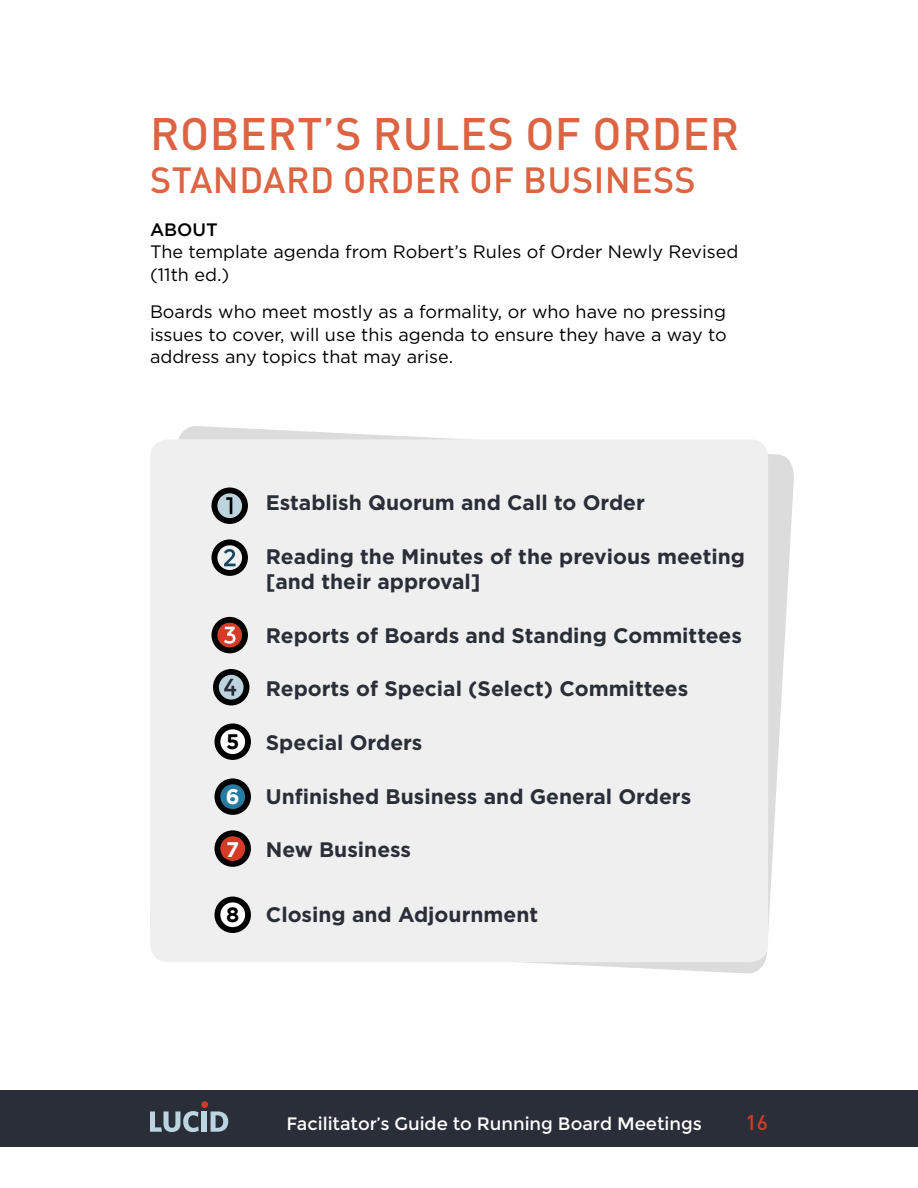
<style>
.page{position:relative;width:918px;height:1188px;background:#fff}
.page>*{position:absolute;margin:0;border:0;box-sizing:border-box;transform-origin:0 0}
.t1{font:500 45px "DIN Pro";letter-spacing:.01em;color:#dc6442}
.t2{font:500 36px "DIN Pro";letter-spacing:.01em;color:#dc6442}
.t3{font:700 21px/25.2px "Gotham";color:#2a2e39}
.t4{font:500 21px "DIN";color:#d73b27}
.t5{font:700 21px "Gotham";color:#fff}
.t6{font:700 21px "Gotham";color:#000}
.t7{font:18px/22.5px "Gotham";color:#000}
.t8{font:18px "Montserrat";color:#fff}
.t9{font:500 18px "Gotham";color:#000}
</style>
<div class="page">
<div style="left:0;top:1090px;width:918px;height:58px;background:#2a2e39"></div>
<svg style="left:150px;top:1111px;width:49px;height:21px"></svg>
<div style="left:202px;top:1111px;width:5px;height:21px;background:#bcd4df"></div>
<svg style="left:211px;top:1111px;width:17px;height:21px"></svg>
<div style="left:201px;top:1101px;width:7px;height:7px;background:#d63a27;border-radius:50%"></div>
<svg style="left:158px;top:426px;width:636px;height:548px"></svg>
<div style="left:150px;top:439px;width:618px;height:523px;background:#efefef;border-radius:18px"></div>
<div style="left:212px;top:487px;width:36px;height:37px;background:#000;border-radius:50%"></div>
<div style="left:217px;top:493px;width:25px;height:25px;background:#bdd4de;border-radius:50%"></div>
<svg style="left:226px;top:497px;width:6px;height:17px"></svg>
<div style="left:212px;top:539px;width:36px;height:37px;background:#000;border-radius:50%"></div>
<div style="left:217px;top:545px;width:25px;height:25px;background:#efefef;border-radius:50%"></div>
<svg style="left:224px;top:549px;width:12px;height:17px"></svg>
<div style="left:212px;top:617px;width:36px;height:36px;background:#000;border-radius:50%"></div>
<div style="left:217px;top:623px;width:25px;height:24px;background:#d73b27;border-radius:50%"></div>
<svg style="left:224px;top:627px;width:12px;height:17px"></svg>
<div style="left:213px;top:669px;width:36px;height:36px;background:#000;border-radius:50%"></div>
<div style="left:219px;top:675px;width:25px;height:25px;background:#bdd4de;border-radius:50%"></div>
<svg style="left:224px;top:679px;width:12px;height:17px"></svg>
<div style="left:215px;top:830px;width:36px;height:37px;background:#000;border-radius:50%"></div>
<div style="left:220px;top:836px;width:25px;height:25px;background:#d63a27;border-radius:50%"></div>
<div style="left:215px;top:723px;width:36px;height:37px;background:#000;border-radius:50%"></div>
<div style="left:220px;top:729px;width:25px;height:25px;background:#fff;border-radius:50%"></div>
<div style="left:215px;top:778px;width:36px;height:37px;background:#000;border-radius:50%"></div>
<div style="left:220px;top:784px;width:25px;height:25px;background:#287ba0;border-radius:50%"></div>
<div style="left:215px;top:897px;width:36px;height:36px;background:#000;border-radius:50%"></div>
<div style="left:220px;top:902px;width:25px;height:25px;background:#fff;border-radius:50%"></div>
<h1 class="t1" style="left:150px;top:103px;width:591px">ROBERT’S RULES OF ORDER</h1>
<h2 class="t2" style="left:150px;top:156px;width:547px">STANDARD ORDER OF BUSINESS</h2>
<p class="t9" style="left:150px;top:219px;width:69px">ABOUT</p>
<p class="t7" style="left:150px;top:240px;width:590px">The template agenda from Robert’s Rules of Order Newly Revised (11th ed.)</p>
<p class="t7" style="left:150px;top:300px;width:578px;text-align:justify">Boards who meet mostly as a formality, or who have no pressing issues to cover, will use this agenda to ensure they have a way to address any topics that may arise.</p>
<p class="t6" style="left:226px;top:730px;width:15px">5</p>
<p class="t5" style="left:226px;top:785px;width:15px">6</p>
<p class="t5" style="left:226px;top:837px;width:14px">7</p>
<p class="t6" style="left:226px;top:903px;width:15px">8</p>
<p class="t3" style="left:266px;top:490px;width:381px">Establish Quorum and Call to Order</p>
<p class="t3" style="left:266px;top:543px;width:481px">Reading the Minutes of the previous meeting [and their approval]</p>
<p class="t3" style="left:266px;top:622px;width:478px">Reports of Boards and Standing Committees</p>
<p class="t3" style="left:266px;top:676px;width:424px">Reports of Special (Select) Committees</p>
<p class="t3" style="left:266px;top:730px;width:158px">Special Orders</p>
<p class="t3" style="left:266px;top:783px;width:427px">Unfinished Business and General Orders</p>
<p class="t3" style="left:266px;top:837px;width:147px">New Business</p>
<p class="t3" style="left:266px;top:901px;width:274px">Closing and Adjournment</p>
<p class="t8" style="left:286px;top:1113px;width:417px">Facilitator’s Guide to Running Board Meetings</p>
<p class="t4" style="left:746px;top:1109px;width:24px">16</p>
</div>
